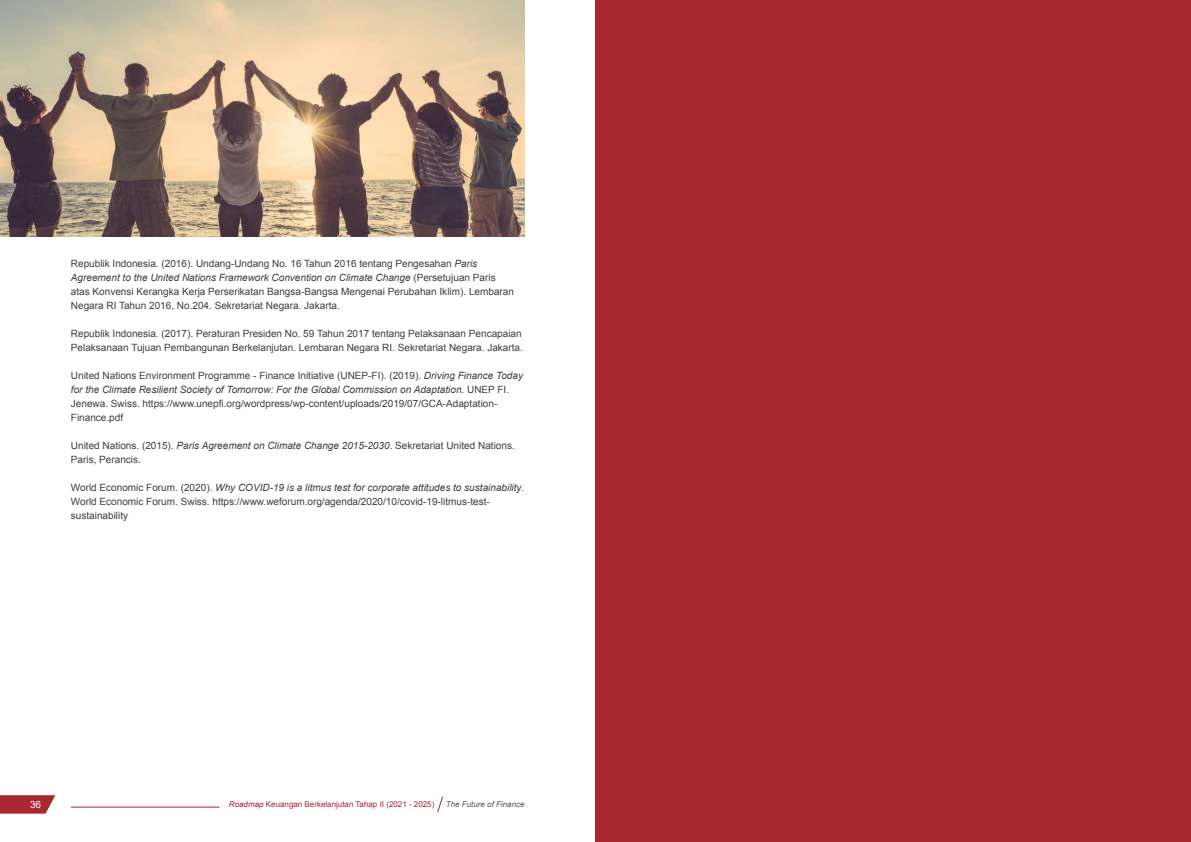
<style>
.page{position:relative;width:1191px;height:842px;background:#fff}
.page>*{position:absolute;margin:0;border:0;box-sizing:border-box;transform-origin:0 0}
.t1{font:10px/14px "Arial";color:#3e3e3f}
.t2{font:10px "Arial";color:#fff}
.t3{font:8px "Arial";color:#a9272e}
.t4{font:italic 8px "Arial";color:#57585a}
.s1{font-style:italic}
</style>
<div class="page">
<img style="left:0;top:0;width:524px;height:237px">
<div style="left:595px;top:0;width:596px;height:842px;background:#a9272e"></div>
<svg style="left:0;top:795px;width:55px;height:19px"></svg>
<svg style="left:437px;top:796px;width:6px;height:17px"></svg>
<hr style="left:71px;top:807px;width:148px;height:1px;background:#a9272e">
<p class="t1" style="left:71px;top:257px;width:444px">Republik Indonesia. (2016). Undang-Undang No. 16 Tahun 2016 tentang Pengesahan <span class="s1">Paris Agreement to the United Nations Framework Convention on Climate Change</span> (Persetujuan Paris atas Konvensi Kerangka Kerja Perserikatan Bangsa-Bangsa Mengenai Perubahan Iklim). Lembaran Negara RI Tahun 2016, No.204. Sekretariat Negara. Jakarta.</p>
<p class="t1" style="left:71px;top:327px;width:453px">Republik Indonesia. (2017). Peraturan Presiden No. 59 Tahun 2017 tentang Pelaksanaan Pencapaian<br>Pelaksanaan Tujuan Pembangunan Berkelanjutan. Lembaran Negara RI. Sekretariat Negara. Jakarta.</p>
<p class="t1" style="left:71px;top:369px;width:454px">United Nations Environment Programme - Finance Initiative (UNEP-FI). (2019). <span class="s1">Driving Finance Today for the Climate Resilient Society of Tomorrow: For the Global Commission on Adaptation</span>. UNEP FI.<br>Jenewa. Swiss. https://www.unepfi.org/wordpress/wp-content/uploads/2019/07/GCA-Adaptation-Finance.pdf</p>
<p class="t1" style="left:71px;top:439px;width:445px">United Nations. (2015). <span class="s1">Paris Agreement on Climate Change 2015-2030</span>. Sekretariat United Nations.<br>Paris, Perancis.</p>
<p class="t1" style="left:71px;top:481px;width:455px">World Economic Forum. (2020). <span class="s1">Why COVID-19 is a litmus test for corporate attitudes to sustainability</span>.<br>World Economic Forum. Swiss. https://www.weforum.org/agenda/2020/10/covid-19-litmus-test&shy;sustainability</p>
<p class="t2" style="left:30px;top:798px;width:13px">36</p>
<p class="t3" style="left:229px;top:799px;width:207px"><span class="s1">Roadmap</span> Keuangan Berkelanjutan Tahap II (2021 - 2025)</p>
<p class="t4" style="left:446px;top:799px;width:80px">The Future of Finance</p>
</div>
